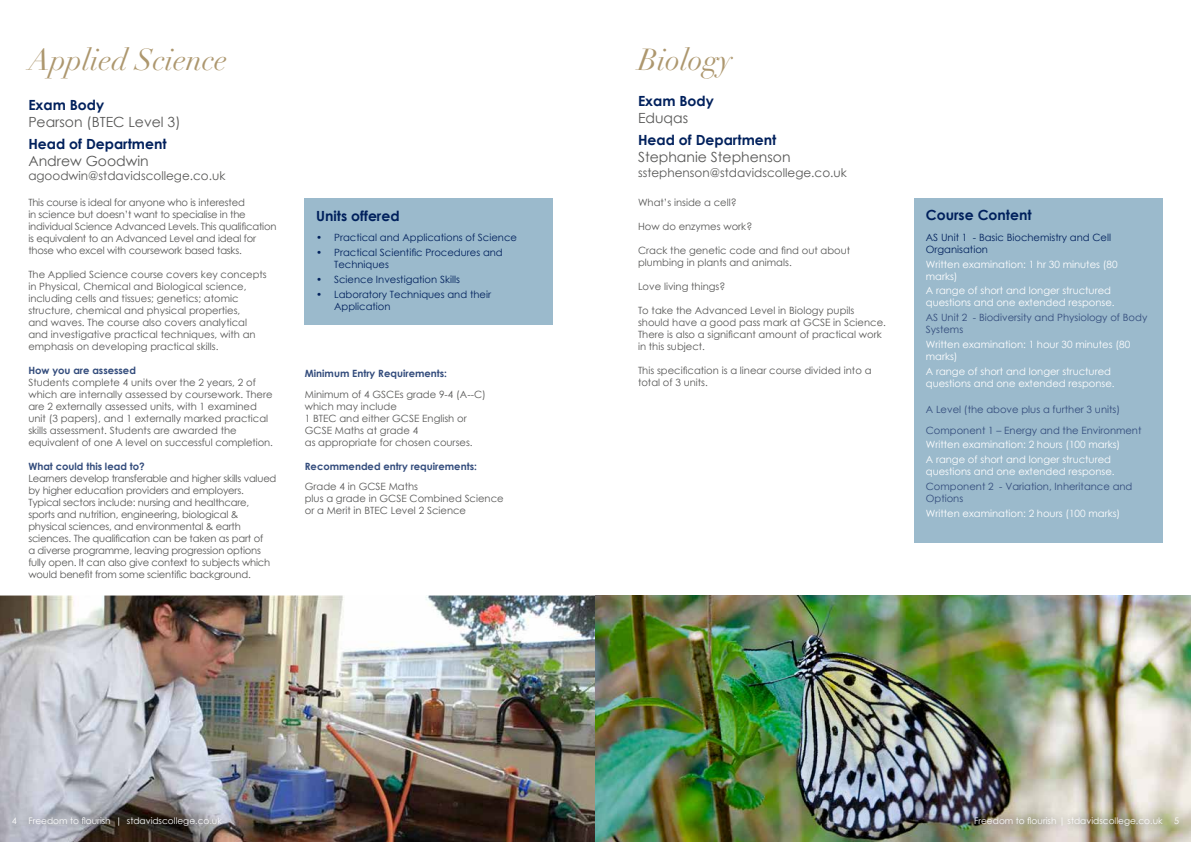
<style>
.page{position:relative;width:1191px;height:842px;background:#fff}
.page>*{position:absolute;margin:0;border:0;box-sizing:border-box;transform-origin:0 0}
.t1{font:italic 30px "Didot LT Pro";color:#ad976e}
.t2{font:700 14px "Century Gothic";color:#00205c}
.t3{font:14px "Century Gothic";color:#575756}
.t4{font:12px "Century Gothic";color:#575756}
.t5{font:10px/12px "Century Gothic";color:#575756}
.t6{font:10px/12px "Century Gothic";letter-spacing:-.02em;color:#575756}
.t7{font:10px/12px "Century Gothic";color:#fff}
.t8{font:10px/12px "Century Gothic";color:#00205c}
.t9{font:10px/12px "Century Gothic";color:#334c7c}
.t10{font:700 10px "Century Gothic";color:#334c7c}
.t11{font:9px "Century Gothic";color:#fff}
</style>
<div class="page">
<img style="left:0;top:595px;width:1191px;height:247px">
<div style="left:305px;top:199px;width:248px;height:126px;background:#9bbacc"></div>
<div style="left:914px;top:198px;width:248px;height:345px;background:#9bbacc"></div>
<div style="left:965px;top:809px;width:205px;height:26px;background:#000;opacity:.75"></div>
<div style="left:17px;top:806px;width:215px;height:31px;background:#000;opacity:.75"></div>
<h1 class="t1" style="left:28px;top:41px;width:200px">Applied Science</h1>
<h2 class="t2" style="left:28px;top:94px;width:77px">Exam Body</h2>
<h2 class="t3" style="left:28px;top:112px;width:154px">Pearson (BTEC Level 3)</h2>
<h2 class="t2" style="left:28px;top:133px;width:140px">Head of Department</h2>
<h2 class="t3" style="left:28px;top:151px;width:122px">Andrew Goodwin</h2>
<p class="t4" style="left:28px;top:167px;width:198px">agoodwin@stdavidscollege.co.uk</p>
<p class="t6" style="left:28px;top:196px;width:250px">This course is ideal for anyone who is interested<br>in science but doesn’t want to specialise in the individual Science Advanced Levels. This qualification is equivalent to an Advanced Level and ideal for those who excel with coursework based tasks.</p>
<p class="t5" style="left:28px;top:268px;width:240px">The Applied Science course covers key concepts in Physical, Chemical and Biological science, including cells and tissues; genetics; atomic structure, chemical and physical properties,<br>and waves. The course also covers analytical and investigative practical techniques, with an emphasis on developing practical skills.</p>
<p class="t10" style="left:28px;top:363px;width:109px">How you are assessed</p>
<p class="t5" style="left:28px;top:376px;width:246px">Students complete 4 units over the 2 years, 2 of which are internally assessed by coursework. There are 2 externally assessed units, with 1 examined unit (3 papers), and 1 externally marked practical skills assessment. Students are awarded the equivalent of one A level on successful completion.</p>
<p class="t10" style="left:28px;top:459px;width:118px">What could this lead to?</p>
<p class="t6" style="left:28px;top:472px;width:250px">Learners develop transferable and higher skills valued by higher education providers and employers.<br>Typical sectors include: nursing and healthcare, sports and nutrition, engineering, biological &amp; physical sciences, and environmental &amp; earth sciences. The qualification can be taken as part of<br>a diverse programme, leaving progression options fully open. It can also give context to subjects which would benefit from some scientific background.</p>
<h2 class="t2" style="left:316px;top:205px;width:85px">Units offered</h2>
<p class="t8" style="left:316px;top:231px;width:202px">• Practical and Applications of Science</p>
<p class="t8" style="left:334px;top:246px;width:170px;text-indent:-18px">• Practical Scientific Procedures and<br>Techniques</p>
<p class="t8" style="left:316px;top:273px;width:145px">• Science Investigation Skills</p>
<p class="t8" style="left:334px;top:288px;width:158px;text-indent:-18px">• Laboratory Techniques and their<br>Application</p>
<p class="t10" style="left:305px;top:366px;width:144px">Minimum Entry Requirements:</p>
<p class="t5" style="left:305px;top:388px;width:182px">Minimum of 4 GSCEs grade 9-4 (A--C) which may include<br>1 BTEC and either GCSE English or<br>GCSE Maths at grade 4<br>as appropriate for chosen courses.</p>
<p class="t10" style="left:305px;top:459px;width:173px">Recommended entry requirements:</p>
<p class="t5" style="left:305px;top:481px;width:200px">Grade 4 in GCSE Maths<br>plus a grade in GCSE Combined Science or a Merit in BTEC Level 2 Science</p>
<h1 class="t1" style="left:638px;top:41px;width:96px">Biology</h1>
<h2 class="t2" style="left:638px;top:90px;width:77px">Exam Body</h2>
<h2 class="t3" style="left:638px;top:108px;width:52px">Eduqas</h2>
<h2 class="t2" style="left:638px;top:130px;width:140px">Head of Department</h2>
<h2 class="t3" style="left:638px;top:147px;width:154px">Stephanie Stephenson</h2>
<p class="t4" style="left:638px;top:164px;width:210px">sstephenson@stdavidscollege.co.uk</p>
<p class="t5" style="left:638px;top:196px;width:100px">What’s inside a cell?</p>
<p class="t5" style="left:638px;top:220px;width:116px">How do enzymes work?</p>
<p class="t5" style="left:638px;top:244px;width:214px">Crack the genetic code and find out about plumbing in plants and animals.</p>
<p class="t5" style="left:638px;top:280px;width:89px">Love living things?</p>
<p class="t5" style="left:638px;top:304px;width:249px">To take the Advanced Level in Biology pupils should have a good pass mark at GCSE in Science.<br>There is also a significant amount of practical work in this subject.</p>
<p class="t5" style="left:638px;top:364px;width:235px">This specification is a linear course divided into a total of 3 units.</p>
<h2 class="t2" style="left:926px;top:205px;width:107px">Course Content</h2>
<p class="t8" style="left:926px;top:231px;width:187px">AS Unit 1 - Basic Biochemistry and Cell<br>Organisation</p>
<p class="t7" style="left:926px;top:258px;width:193px">Written examination: 1 hr 30 minutes (80 marks)</p>
<p class="t7" style="left:926px;top:285px;width:190px">A range of short and longer structured questions and one extended response.</p>
<p class="t9" style="left:926px;top:311px;width:223px">AS Unit 2 - Biodiversity and Physiology of Body<br>Systems</p>
<p class="t7" style="left:926px;top:338px;width:206px">Written examination: 1 hour 30 minutes (80 marks)</p>
<p class="t7" style="left:926px;top:365px;width:190px">A range of short and longer structured questions and one extended response.</p>
<p class="t9" style="left:926px;top:399px;width:217px;line-height:20.5px">A Level (the above plus a further 3 units)<br>Component 1 – Energy and the Environment</p>
<p class="t7" style="left:926px;top:437px;width:196px;line-height:14.8px">Written examination: 2 hours (100 marks)<br>A range of short and longer structured</p>
<p class="t7" style="left:926px;top:465px;width:190px">questions and one extended response.</p>
<p class="t9" style="left:926px;top:480px;width:208px">Component 2 - Variation, Inheritance and<br>Options</p>
<p class="t7" style="left:926px;top:507px;width:196px">Written examination: 2 hours (100 marks)</p>
<p class="t11" style="left:12px;top:814px;width:6px">4</p>
<p class="t11" style="left:28px;top:814px;width:195px">Freedom to flourish | stdavidscollege.co.uk</p>
<p class="t11" style="left:974px;top:814px;width:190px">Freedom to flourish | stdavidscollege.co.uk</p>
<p class="t11" style="left:1174px;top:814px;width:6px">5</p>
</div>
